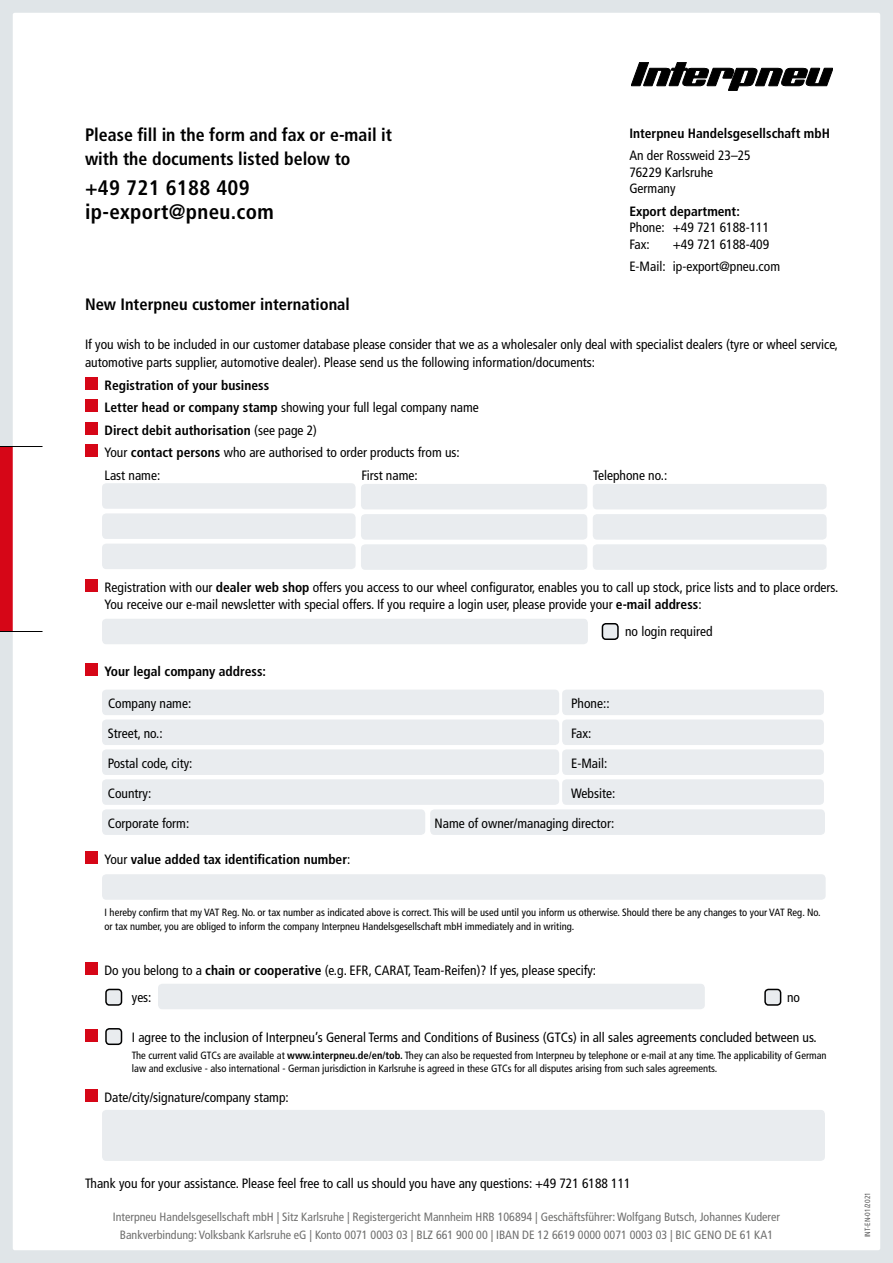
<style>
.page{position:relative;width:893px;height:1263px;background:#e0e5e8}
.page>*{position:absolute;margin:0;border:0;box-sizing:border-box;transform-origin:0 0}
.t1{font:700 condensed 21px/24px "Frutiger LT Com";letter-spacing:.015em;color:#000}
.t2{font:700 condensed 18px/24px "Frutiger LT Com";color:#000}
.t3{font:700 condensed 16.5px "Frutiger LT Com";color:#000}
.t4{font:condensed 13.5px/22.5px "Frutiger LT Com";color:#000}
.t5{font:700 condensed 13.5px "Frutiger LT Com";color:#000}
.t6{font:condensed 12px/18px "Frutiger LT Com";color:#6f6f6e;text-align:center}
.t7{font:condensed 10.5px/13.5px "Frutiger LT Com";color:#000}
.t8{font:condensed 7.5px "Frutiger LT Com";color:#565656}
.s1{font-weight:700}
.s2{font-weight:400}
</style>
<div class="page">
<div style="left:0;top:446px;width:21px;height:185px;background:#d60617"></div>
<div style="left:13px;top:13px;width:867px;height:1237px;background:#fff;border-radius:2px"></div>
<svg style="left:631px;top:62px;width:202px;height:29px"></svg>
<hr style="left:0;top:446px;width:43px;height:1px;background:#000">
<hr style="left:0;top:631px;width:43px;height:1px;background:#000">
<div style="left:102px;top:809px;width:323px;height:26px;background:#e9ecef;border-radius:4px"></div>
<div style="left:102px;top:690px;width:457px;height:25px;background:#e9ecef;border-radius:4px"></div>
<div style="left:102px;top:719px;width:457px;height:26px;background:#e9ecef;border-radius:4px"></div>
<div style="left:102px;top:749px;width:457px;height:26px;background:#e9ecef;border-radius:4px"></div>
<div style="left:102px;top:779px;width:457px;height:26px;background:#e9ecef;border-radius:4px"></div>
<div style="left:102px;top:619px;width:486px;height:25px;background:#e9ecef;border-radius:4px"></div>
<div style="left:102px;top:483px;width:254px;height:26px;background:#e9ecef;border-radius:4px"></div>
<div style="left:102px;top:513px;width:254px;height:26px;background:#e9ecef;border-radius:4px"></div>
<div style="left:102px;top:544px;width:254px;height:25px;background:#e9ecef;border-radius:4px"></div>
<div style="left:361px;top:484px;width:226px;height:25px;background:#e9ecef;border-radius:4px"></div>
<div style="left:361px;top:514px;width:226px;height:26px;background:#e9ecef;border-radius:4px"></div>
<div style="left:361px;top:544px;width:226px;height:26px;background:#e9ecef;border-radius:4px"></div>
<div style="left:593px;top:484px;width:234px;height:25px;background:#e9ecef;border-radius:4px"></div>
<div style="left:593px;top:514px;width:234px;height:26px;background:#e9ecef;border-radius:4px"></div>
<div style="left:593px;top:544px;width:234px;height:26px;background:#e9ecef;border-radius:4px"></div>
<div style="left:602px;top:624px;width:16px;height:15px;background:#e9ecef;border-radius:4px"></div>
<div style="left:602px;top:623px;width:17px;height:17px;border:2px solid #000;border-radius:4px"></div>
<div style="left:562px;top:690px;width:262px;height:25px;background:#e9ecef;border-radius:4px"></div>
<div style="left:562px;top:719px;width:262px;height:26px;background:#e9ecef;border-radius:4px"></div>
<div style="left:562px;top:749px;width:262px;height:26px;background:#e9ecef;border-radius:4px"></div>
<div style="left:562px;top:779px;width:262px;height:26px;background:#e9ecef;border-radius:4px"></div>
<div style="left:430px;top:809px;width:395px;height:26px;background:#e9ecef;border-radius:4px"></div>
<div style="left:102px;top:874px;width:724px;height:26px;background:#e9ecef;border-radius:4px"></div>
<div style="left:85px;top:377px;width:13px;height:13px;background:#d60617"></div>
<div style="left:85px;top:399px;width:13px;height:13px;background:#d60617"></div>
<div style="left:85px;top:422px;width:13px;height:13px;background:#d60617"></div>
<div style="left:85px;top:444px;width:13px;height:13px;background:#d60617"></div>
<div style="left:85px;top:579px;width:13px;height:13px;background:#d60617"></div>
<div style="left:85px;top:663px;width:13px;height:13px;background:#d60617"></div>
<div style="left:85px;top:851px;width:13px;height:13px;background:#d60617"></div>
<div style="left:85px;top:962px;width:13px;height:13px;background:#d60617"></div>
<div style="left:85px;top:1029px;width:13px;height:13px;background:#d60617"></div>
<div style="left:85px;top:1089px;width:13px;height:13px;background:#d60617"></div>
<div style="left:158px;top:984px;width:547px;height:25px;background:#e9ecef;border-radius:4px"></div>
<div style="left:765px;top:989px;width:16px;height:16px;background:#e9ecef;border-radius:4px"></div>
<div style="left:764px;top:989px;width:17px;height:17px;border:2px solid #000;border-radius:4px"></div>
<div style="left:106px;top:989px;width:15px;height:16px;background:#e9ecef;border-radius:4px"></div>
<div style="left:105px;top:989px;width:17px;height:17px;border:2px solid #000;border-radius:4px"></div>
<div style="left:106px;top:1029px;width:15px;height:15px;background:#e9ecef;border-radius:4px"></div>
<div style="left:105px;top:1028px;width:17px;height:17px;border:2px solid #000;border-radius:4px"></div>
<div style="left:102px;top:1110px;width:723px;height:51px;background:#e9ecef;border-radius:4px"></div>
<h2 class="t2" style="left:85px;top:123px;width:309px">Please fill in the form and fax or e-mail it with the documents listed below to</h2>
<h1 class="t1" style="left:85px;top:176px;width:190px">+49 721 6188 409 ip-export@pneu.com</h1>
<p class="t5" style="left:629px;top:125px;width:202px">Interpneu Handelsgesellschaft mbH</p>
<p class="t4" style="left:629px;top:147px;width:123px;line-height:16.5px">An der Rossweid 23–25<br>76229 Karlsruhe<br>Germany</p>
<p class="t5" style="left:629px;top:203px;width:112px">Export department:</p>
<p class="t4" style="left:629px;top:219px;width:141px;line-height:16.5px">Phone: +49 721 6188-111<br>Fax:</p>
<p class="t4" style="left:629px;top:233px;width:152px;text-indent:43px">+49 721 6188-409<br>E-Mail: ip-export@pneu.com</p>
<p class="t3" style="left:85px;top:295px;width:266px">New Interpneu customer international</p>
<p class="t4" style="left:85px;top:335px;width:755px;line-height:18px">If you wish to be included in our customer database please consider that we as a wholesaler only deal with specialist dealers (tyre or wheel service, automotive parts supplier, automotive dealer). Please send us the following information/documents:</p>
<p class="t4" style="left:105px;top:374px;width:376px"><span class="s1">Registration of your business<br>Letter head or company stamp</span> showing your full legal company name <span class="s1">Direct debit authorisation</span> (see page 2)<br>Your <span class="s1">contact persons</span> who are authorised to order products from us:<br>Last name:</p>
<p class="t4" style="left:361px;top:464px;width:58px">First name:</p>
<p class="t4" style="left:593px;top:464px;width:76px">Telephone no.:</p>
<p class="t4" style="left:105px;top:579px;width:735px;line-height:16.5px">Registration with our <span class="s1">dealer web shop</span> offers you access to our wheel configurator, enables you to call up stock, price lists and to place orders.<br>You receive our e-mail newsletter with special offers. If you require a login user, please provide your <span class="s1">e-mail address</span>:</p>
<p class="t4" style="left:625px;top:620px;width:89px">no login required</p>
<p class="t5" style="left:105px;top:663px;width:163px">Your legal company address:</p>
<p class="t4" style="left:108px;top:692px;width:85px">Company name:</p>
<p class="t4" style="left:571px;top:692px;width:40px">Phone::</p>
<p class="t4" style="left:108px;top:722px;width:56px">Street, no.:</p>
<p class="t4" style="left:571px;top:722px;width:22px">Fax:</p>
<p class="t4" style="left:108px;top:752px;width:86px">Postal code, city:</p>
<p class="t4" style="left:571px;top:752px;width:38px">E-Mail:</p>
<p class="t4" style="left:108px;top:782px;width:45px">Country:</p>
<p class="t4" style="left:571px;top:782px;width:46px">Website:</p>
<p class="t4" style="left:108px;top:812px;width:83px">Corporate form:</p>
<p class="t4" style="left:435px;top:812px;width:181px">Name of owner/managing director:</p>
<p class="t5" style="left:105px;top:851px;width:247px"><span class="s2">Your</span> value added tax identification number<span class="s2">:</span></p>
<p class="t7" style="left:105px;top:906px;width:718px">I hereby confirm that my VAT Reg. No. or tax number as indicated above is correct. This will be used until you inform us otherwise. Should there be any changes to your VAT Reg. No. or tax number, you are obliged to inform the company Interpneu Handelsgesellschaft mbH immediately and in writing.</p>
<p class="t4" style="left:132px;top:956px;width:466px;line-height:27px;text-indent:-27px">Do you belong to a <span class="s1">chain or cooperative</span> (e.g. EFR, CARAT, Team-Reifen)? If yes, please specify: yes:</p>
<p class="t4" style="left:787px;top:986px;width:15px">no</p>
<p class="t4" style="left:132px;top:1026px;width:686px">I agree to the inclusion of Interpneu’s General Terms and Conditions of Business (GTCs) in all sales agreements concluded between us.</p>
<p class="t7" style="left:132px;top:1048px;width:696px">The current valid GTCs are available at <span class="s1">www.interpneu.de/en/tob.</span> They can also be requested from Interpneu by telephone or e-mail at any time. The applicability of German law and exclusive - also international - German jurisdiction in Karlsruhe is agreed in these GTCs for all disputes arising from such sales agreements.</p>
<p class="t4" style="left:105px;top:1086px;width:186px">Date/city/signature/company stamp:</p>
<p class="t4" style="left:85px;top:1172px;width:547px">Thank you for your assistance. Please feel free to call us should you have any questions: +49 721 6188 111</p>
<p class="t6" style="left:113px;top:1208px;width:669px">Interpneu Handelsgesellschaft mbH | Sitz Karlsruhe | Registergericht Mannheim HRB 106894 | Geschäftsführer: Wolfgang Butsch, Johannes Kuderer<br>Bankverbindung: Volksbank Karlsruhe eG | Konto 0071 0003 03 | BLZ 661 900 00 | IBAN DE 12 6619 0000 0071 0003 03 | BIC GENO DE 61 KA1</p>
<p class="t8" style="left:863px;top:1237px;width:47px;rotate:-90deg">INT-EN-01/2021</p>
</div>
